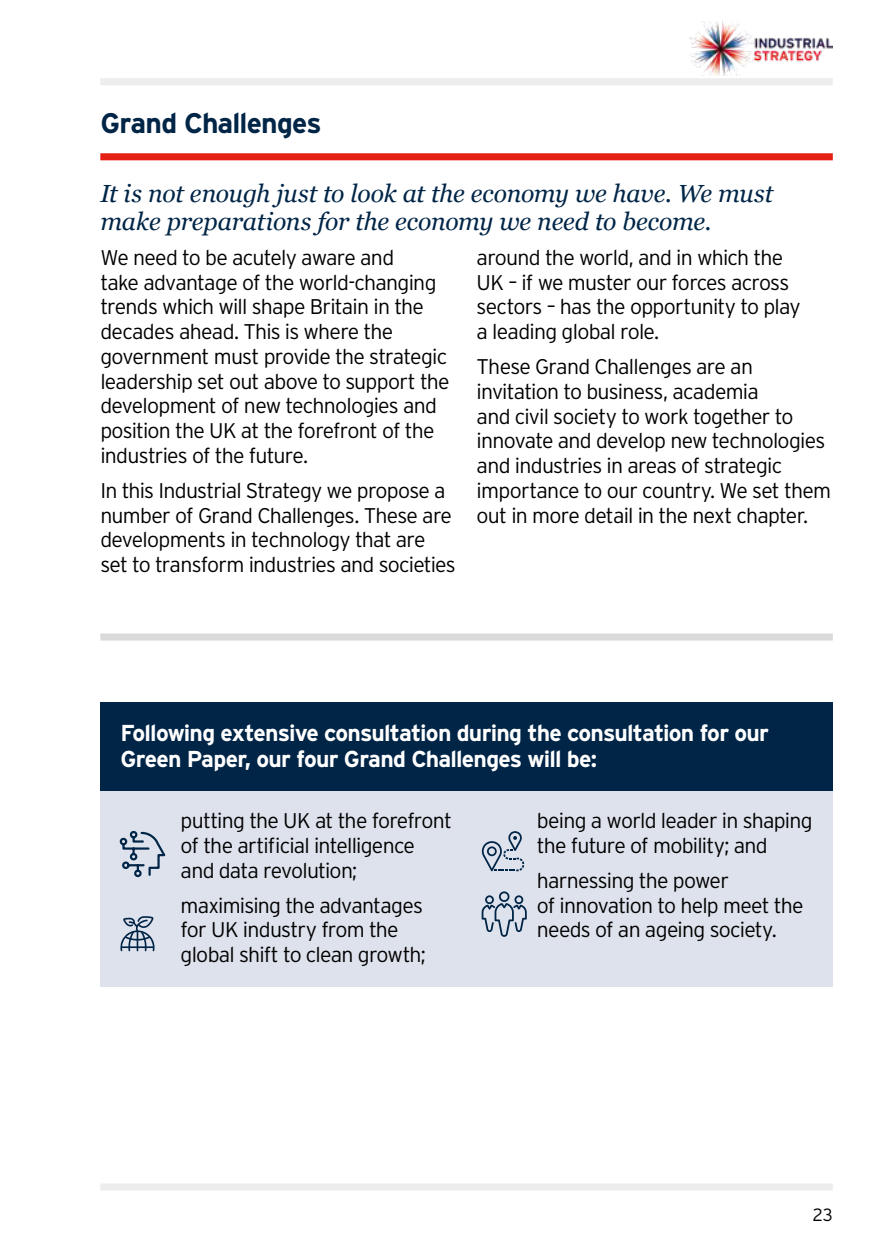
<style>
.page{position:relative;width:883px;height:1254px;background:#fff}
.page>*{position:absolute;margin:0;border:0;box-sizing:border-box;transform-origin:0 0}
.Sub_section_head{font:700 28.35px "Interstate";letter-spacing:-.03em;color:#002547}
.Intro_Para{font:italic 24.75px/28.3px "Georgia";letter-spacing:-.01em;color:#002547}
.Pull_out_title__whit{font:700 22.95px/25.7px "Interstate";letter-spacing:-.035em;color:#fff}
.Body_Copy{font:300 21.3px/24.8px "Interstate";letter-spacing:-.035em;color:#000}
.t1{font:300 17.7px "Interstate";color:#000}
</style>
<div class="page">
<div style="left:100px;top:78px;width:733px;height:7px;background:#ededed"></div>
<div style="left:100px;top:1184px;width:733px;height:7px;background:#ededed"></div>
<img style="left:690px;top:20px;width:142px;height:55px">
<div style="left:100px;top:153px;width:733px;height:7px;background:#e41f13"></div>
<div style="left:100px;top:702px;width:733px;height:89px;background:#002547"></div>
<div style="left:100px;top:791px;width:733px;height:196px;background:#dee2ec"></div>
<svg style="left:120px;top:916px;width:35px;height:35px"></svg>
<svg style="left:482px;top:891px;width:45px;height:46px"></svg>
<svg style="left:119px;top:830px;width:47px;height:48px"></svg>
<svg style="left:481px;top:831px;width:43px;height:40px"></svg>
<div style="left:100px;top:633px;width:733px;height:8px;background:#dadada"></div>
<h3 class="Sub_section_head" style="left:100px;top:107px;width:223px">Grand Challenges</h3>
<p class="Intro_Para" style="left:100px;top:178px;width:674px">It is not enough just to look at the economy we have. We must make preparations for the economy we need to become.</p>
<p class="Body_Copy" style="left:100px;top:245px;width:351px">We need to be acutely aware and<br>take advantage of the world-changing trends which will shape Britain in the decades ahead. This is where the government must provide the strategic leadership set out above to support the development of new technologies and position the UK at the forefront of the industries of the future.</p>
<p class="Body_Copy" style="left:100px;top:478px;width:357px">In this Industrial Strategy we propose a number of Grand Challenges. These are developments in technology that are set to transform industries and societies</p>
<p class="Body_Copy" style="left:477px;top:245px;width:325px">around the world, and in which the<br>UK – if we muster our forces across sectors – has the opportunity to play a leading global role.</p>
<p class="Body_Copy" style="left:477px;top:354px;width:356px">These Grand Challenges are an invitation to business, academia<br>and civil society to work together to innovate and develop new technologies and industries in areas of strategic importance to our country. We set them out in more detail in the next chapter.</p>
<p class="Pull_out_title__whit" style="left:120px;top:720px;width:650px">Following extensive consultation during the consultation for our<br>Green Paper, our four Grand Challenges will be:</p>
<p class="Body_Copy" style="left:181px;top:808px;width:273px">putting the UK at the forefront of the artificial intelligence and data revolution;</p>
<p class="Body_Copy" style="left:181px;top:893px;width:247px">maximising the advantages for UK industry from the global shift to clean growth;</p>
<p class="Body_Copy" style="left:537px;top:808px;width:277px">being a world leader in shaping the future of mobility; and</p>
<p class="Body_Copy" style="left:537px;top:868px;width:268px">harnessing the power<br>of innovation to help meet the needs of an ageing society.</p>
<p class="t1" style="left:813px;top:1205px;width:21px">23</p>
</div>
